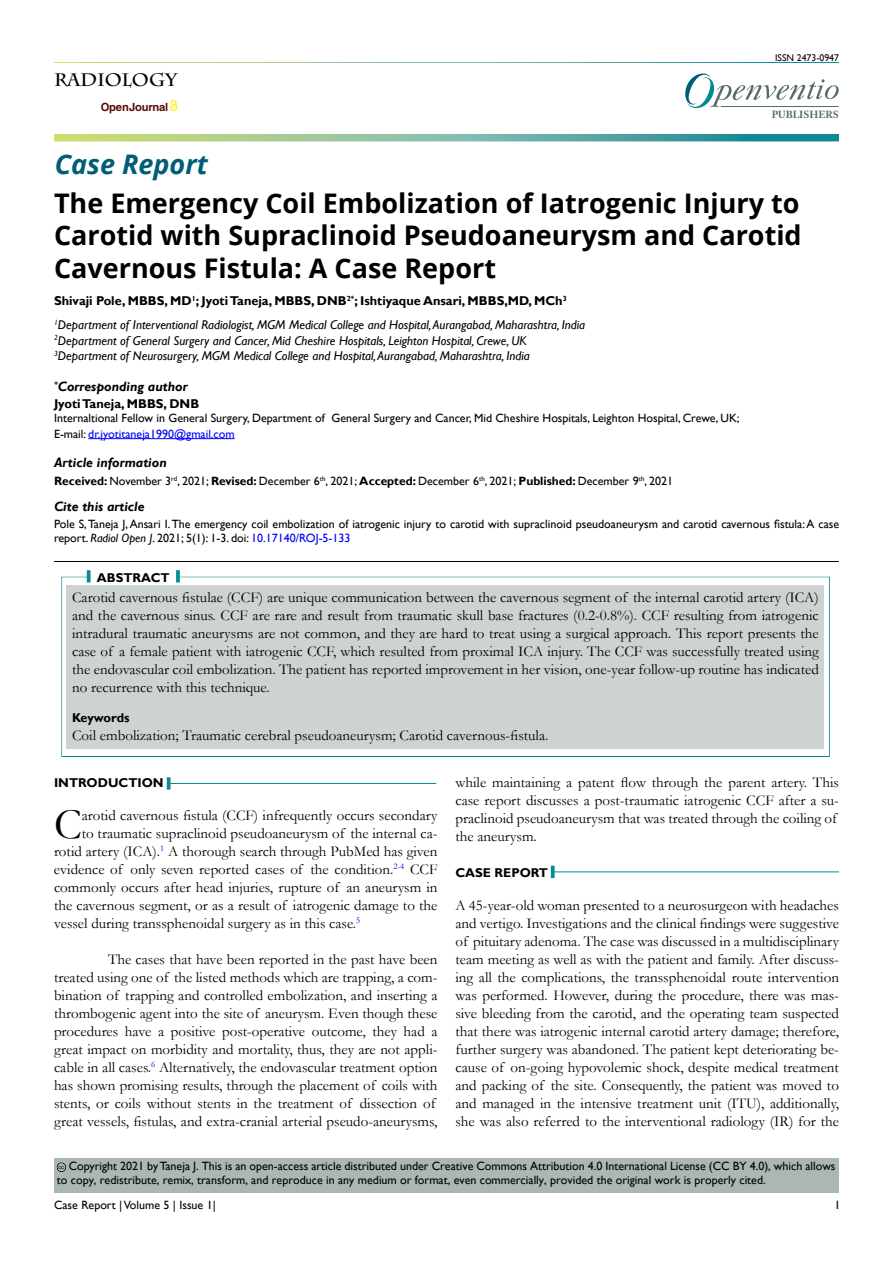
<style>
.page{position:relative;width:893px;height:1263px;background:#fff}
.page>*{position:absolute;margin:0;border:0;box-sizing:border-box;transform-origin:0 0}
.t1{font:43.8px "Garamond";color:#000}
.t2{font:700 27px/32.4px "Open Sans";color:#000;text-align:justify}
.t3{font:italic 700 27px "Open Sans";color:#015d76}
.t4{font:700 18px "Charlemagne Std";letter-spacing:-.005em;color:#000}
.t5{font:15px/18px "Garamond";color:#000;text-align:justify}
.t6{font:italic 700 13.5px "Gill Sans";color:#000}
.t7{font:italic 12.75px/24.3px "Gill Sans";color:#000}
.t8{font:700 12.75px "Gill Sans";color:#000}
.t9{font:12px/14.4px "Gill Sans";color:#000}
.t10{font:700 12px "Gill Sans";color:#000}
.t11{font:700 11.25px "Helvetica LT Std";letter-spacing:-.015em;color:#580b05}
.t12{font:700 10.2px "Adobe Caslon Pro";color:#566d65}
.t13{font:9.75px "Gill Sans";color:#0a0000}
.t14{font:5.7px "Arial";color:#000}
.s1{font-weight:700;font-style:normal}
.s2{color:#0000fa}
.s3{font-weight:400;color:#000101}
.s4{font-weight:400}
.s5{font-style:italic}
</style>
<div class="page">
<svg style="left:54px;top:134px;width:785px;height:7px;background:#78b697"></svg>
<svg style="left:171px;top:99px;width:6px;height:11px"></svg>
<svg style="left:685px;top:74px;width:154px;height:34px"></svg>
<hr style="left:721px;top:106px;width:117px;height:1px;background:#566d65">
<hr style="left:88px;top:438px;width:147px;height:1px;background:#0000fa">
<div style="left:49px;top:567px;width:794px;height:191px;background:#f6f1f3;opacity:.75"></div>
<svg style="left:87px;top:570px;width:4px;height:12px"></svg>
<svg style="left:176px;top:570px;width:4px;height:12px"></svg>
<div style="left:42px;top:552px;width:810px;height:12px;background:#f6f1f3;opacity:.75"></div>
<div style="left:54px;top:1158px;width:785px;height:34px;background:#aab7b5"></div>
<div style="left:44px;top:1151px;width:37px;height:22px;background:#f6f1f3;opacity:.75"></div>
<hr style="left:169px;top:783px;width:267px;height:1px;background:#0a8b93">
<svg style="left:167px;top:777px;width:4px;height:13px"></svg>
<hr style="left:553px;top:871px;width:286px;height:1px;background:#0a8b93">
<svg style="left:551px;top:866px;width:4px;height:12px"></svg>
<p class="t4" style="left:54px;top:69px;width:125px">RADIOLOGY</p>
<p class="t11" style="left:101px;top:101px;width:69px">Open Journal</p>
<h2 class="t3" style="left:55px;top:145px;width:155px">Case Report</h2>
<p class="t13" style="left:775px;top:52px;width:65px">ISSN 2473-0947</p>
<p class="t12" style="left:772px;top:108px;width:69px">PUBLISHERS</p>
<h2 class="t2" style="left:54px;top:186px;width:749px">The Emergency Coil Embolization of Iatrogenic Injury to Carotid with Supraclinoid Pseudoaneurysm and Carotid Cavernous Fistula: A Case Report</h2>
<p class="t7" style="left:54px;top:289px;width:533px"><span class="s1">Shivaji Pole, MBBS, MD</span><sup>1</sup><span class="s1">; Jyoti Taneja, MBBS, DNB</span><sup>2*</sup><span class="s1">; Ishtiyaque Ansari, MBBS,MD, MCh</span><sup>3<br></sup><sup>1</sup>Department of Interventional Radiologist, MGM Medical College and Hospital, Aurangabad, Maharashtra, India</p>
<p class="t7" style="left:54px;top:333px;width:477px;line-height:15.3px"><sup>2</sup>Department of General Surgery and Cancer, Mid Cheshire Hospitals, Leighton Hospital, Crewe, UK<br><sup>3</sup>Department of Neurosurgery, MGM Medical College and Hospital, Aurangabad, Maharashtra, India</p>
<p class="t6" style="left:54px;top:379px;width:135px"><sup>*</sup>Corresponding author</p>
<p class="t8" style="left:54px;top:396px;width:147px">Jyoti Taneja, MBBS, DNB</p>
<p class="t9" style="left:54px;top:411px;width:687px;line-height:15.5px">Internaltional Fellow in General Surgery, Department of General Surgery and Cancer, Mid Cheshire Hospitals, Leighton Hospital, Crewe, UK;<br>E-mail: <span class="s2">dr.jyotitaneja1990@gmail.com</span></p>
<p class="t6" style="left:54px;top:455px;width:114px">Article information</p>
<p class="t10" style="left:54px;top:474px;width:621px">Received: <span class="s3">November</span> <span class="s4">3</span><sup>rd</sup><span class="s4">, 2021;</span> Revised: <span class="s3">December 6</span><sup>th</sup><span class="s4">, 2021;</span> Accepted: <span class="s3">December 6</span><sup>th</sup><span class="s4">, 2021;</span> Published: <span class="s3">December 9</span><sup>th</sup><span class="s4">, 2021</span></p>
<p class="t6" style="left:54px;top:499px;width:92px">Cite this article</p>
<p class="t9" style="left:54px;top:517px;width:787px">Pole S, Taneja J, Ansari I. The emergency coil embolization of iatrogenic injury to carotid with supraclinoid pseudoaneurysm and carotid cavernous fistula: A case report. <span class="s5">Radiol Open J</span>. 2021; 5(1): 1-3. doi: <span class="s2">10.17140/ROJ-5-133</span></p>
<p class="t8" style="left:97px;top:569px;width:74px">ABSTRACT</p>
<p class="t5" style="left:72px;top:588px;width:748px">Carotid cavernous fistulae (CCF) are unique communication between the cavernous segment of the internal carotid artery (ICA) and the cavernous sinus. CCF are rare and result from traumatic skull base fractures (0.2-0.8%). CCF resulting from iatrogenic intradural traumatic aneurysms are not common, and they are hard to treat using a surgical approach. This report presents the case of a female patient with iatrogenic CCF, which resulted from proximal ICA injury. The CCF was successfully treated using the endovascular coil embolization. The patient has reported improvement in her vision, one-year follow-up routine has indicated no recurrence with this technique.</p>
<p class="t8" style="left:72px;top:710px;width:59px">Keywords</p>
<p class="t5" style="left:72px;top:726px;width:478px">Coil embolization; Traumatic cerebral pseudoaneurysm; Carotid cavernous-fistula.</p>
<p class="t8" style="left:54px;top:775px;width:111px">INTRODUCTION</p>
<h1 class="t1" style="left:54px;top:795px;width:29px">C</h1>
<p class="t5" style="left:82px;top:806px;width:357px">arotid cavernous fistula (CCF) infrequently occurs secondary</p>
<p class="t5" style="left:455px;top:773px;width:385px;text-align:left">while maintaining a patent flow through the parent artery. This case report discusses a post-traumatic iatrogenic CCF after a su&shy;praclinoid pseudoaneurysm that was treated through the coiling of the aneurysm.</p>
<p class="t8" style="left:455px;top:865px;width:94px">CASE REPORT</p>
<p class="t5" style="left:455px;top:896px;width:385px">A 45-year-old woman presented to a neurosurgeon with headaches and vertigo. Investigations and the clinical findings were suggestive of pituitary adenoma. The case was discussed in a multidisciplinary team meeting as well as with the patient and family. After discuss&shy;ing all the complications, the transsphenoidal route intervention was performed. However, during the procedure, there was mas&shy;sive bleeding from the carotid, and the operating team suspected that there was iatrogenic internal carotid artery damage; therefore, further surgery was abandoned. The patient kept deteriorating be&shy;cause of on-going hypovolemic shock, despite medical treatment and packing of the site. Consequently, the patient was moved to and managed in the intensive treatment unit (ITU), additionally, she was also referred to the interventional radiology (IR) for the</p>
<p class="t5" style="left:82px;top:824px;width:357px">to traumatic supraclinoid pseudoaneurysm of the internal ca-</p>
<p class="t5" style="left:54px;top:842px;width:385px">rotid artery (ICA).<sup>1</sup> A thorough search through PubMed has given</p>
<p class="t5" style="left:54px;top:860px;width:385px">evidence of only seven reported cases of the condition.<sup>2-4</sup> CCF</p>
<p class="t5" style="left:54px;top:878px;width:385px">commonly occurs after head injuries, rupture of an aneurysm in</p>
<p class="t5" style="left:54px;top:896px;width:385px">the cavernous segment, or as a result of iatrogenic damage to the</p>
<p class="t5" style="left:54px;top:914px;width:308px">vessel during transsphenoidal surgery as in this case.<sup>5</sup></p>
<p class="t5" style="left:54px;top:950px;width:385px;text-align:left;text-indent:54px">The cases that have been reported in the past have been treated using one of the listed methods which are trapping, a com&shy;bination of trapping and controlled embolization, and inserting a thrombogenic agent into the site of aneurysm. Even though these procedures have a positive post-operative outcome, they had a great impact on morbidity and mortality, thus, they are not appli&shy;cable in all cases.<sup>6</sup> Alternatively, the endovascular treatment option has shown promising results, through the placement of coils with stents, or coils without stents in the treatment of dissection of great vessels, fistulas, and extra-cranial arterial pseudo-aneurysms,</p>
<p class="t9" style="left:57px;top:1159px;width:780px;text-indent:12px">Copyright 2021 by Taneja J. This is an open-access article distributed under Creative Commons Attribution 4.0 International License (CC BY 4.0), which allows to copy, redistribute, remix, transform, and reproduce in any medium or format, even commercially, provided the original work is properly cited.</p>
<p class="t9" style="left:54px;top:1198px;width:163px">Case Report | Volume 5 | Issue 1|</p>
<p class="t9" style="left:834px;top:1198px;width:7px">1</p>
<p class="t14" style="left:58px;top:1163px;width:7px">cc</p>
</div>
